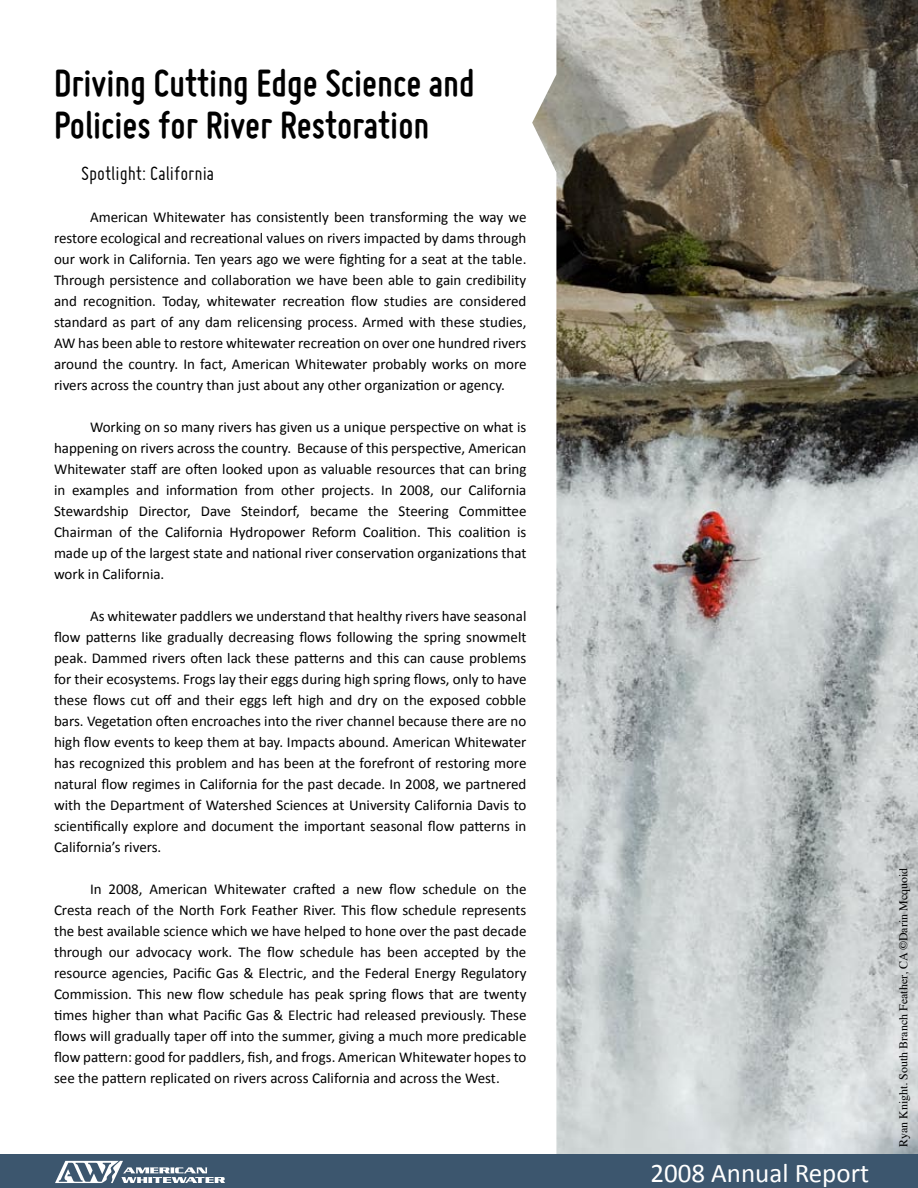
<style>
.page{position:relative;width:918px;height:1188px;background:#fff}
.page>*{position:absolute;margin:0;border:0;box-sizing:border-box;transform-origin:0 0}
.t1{font:700 40.5px/42px "Miso";color:#000}
.t2{font:27px "Calibri";color:#fff}
.t3{font:21px "Miso";color:#000}
.t4{font:15px/21px "Calibri";color:#000;text-align:justify}
.t5{font:12px "Times";color:#000}
</style>
<div class="page">
<img style="left:532px;top:0;width:386px;height:1154px">
<div style="left:0;top:1154px;width:918px;height:34px;background:#3c566e"></div>
<svg style="left:55px;top:1161px;width:170px;height:22px"></svg>
<h1 class="t1" style="left:54px;top:62px;width:422px">Driving Cutting Edge Science and<br>Policies for River Restoration</h1>
<h3 class="t3" style="left:81px;top:162px;width:135px">Spotlight: California</h3>
<p class="t4" style="left:54px;top:206px;width:474px;text-indent:36px">American Whitewater has consistently been transforming the way we restore ecological and recreational values on rivers impacted by dams through our work in California. Ten years ago we were fighting for a seat at the table.<br>Through persistence and collaboration we have been able to gain credibility and recognition. Today, whitewater recreation flow studies are considered standard as part of any dam relicensing process. Armed with these studies, AW has been able to restore whitewater recreation on over one hundred rivers around the country. In fact, American Whitewater probably works on more rivers across the country than just about any other organization or agency.</p>
<p class="t4" style="left:54px;top:416px;width:474px;text-indent:36px">Working on so many rivers has given us a unique perspective on what is happening on rivers across the country. Because of this perspective, American Whitewater staff are often looked upon as valuable resources that can bring in examples and information from other projects. In 2008, our California Stewardship Director, Dave Steindorf, became the Steering Committee Chairman of the California Hydropower Reform Coalition. This coalition is made up of the largest state and national river conservation organizations that work in California.</p>
<p class="t4" style="left:54px;top:605px;width:474px;text-indent:36px">As whitewater paddlers we understand that healthy rivers have seasonal flow patterns like gradually decreasing flows following the spring snowmelt peak. Dammed rivers often lack these patterns and this can cause problems for their ecosystems. Frogs lay their eggs during high spring flows, only to have these flows cut off and their eggs left high and dry on the exposed cobble bars. Vegetation often encroaches into the river channel because there are no high flow events to keep them at bay. Impacts abound. American Whitewater has recognized this problem and has been at the forefront of restoring more natural flow regimes in California for the past decade. In 2008, we partnered with the Department of Watershed Sciences at University California Davis to scientifically explore and document the important seasonal flow patterns in California’s rivers.</p>
<p class="t4" style="left:54px;top:878px;width:474px;text-indent:36px">In 2008, American Whitewater crafted a new flow schedule on the Cresta reach of the North Fork Feather River. This flow schedule represents the best available science which we have helped to hone over the past decade through our advocacy work. The flow schedule has been accepted by the resource agencies, Pacific Gas &amp; Electric, and the Federal Energy Regulatory Commission. This new flow schedule has peak spring flows that are twenty times higher than what Pacific Gas &amp; Electric had released previously. These flows will gradually taper off into the summer, giving a much more predicable flow pattern: good for paddlers, fish, and frogs. American Whitewater hopes to see the pattern replicated on rivers across California and across the West.</p>
<h2 class="t2" style="left:650px;top:1156px;width:220px">2008 Annual Report</h2>
<p class="t5" style="left:892px;top:1147px;width:281px;rotate:-90deg">Ryan Knight. South Branch Feather, CA ©Darin Mcquoid</p>
</div>
